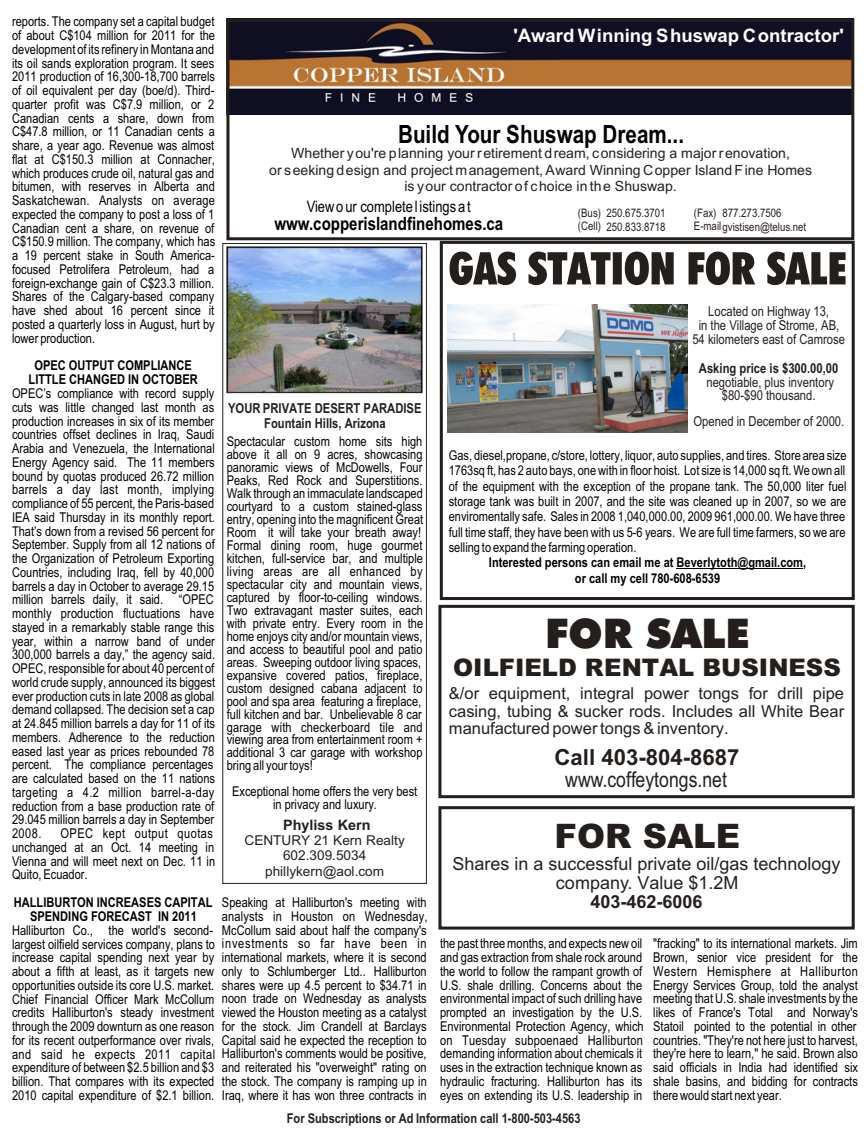
<style>
.page{position:relative;width:864px;height:1134px;background:#fff}
.page>*{position:absolute;margin:0;border:0;box-sizing:border-box;transform-origin:0 0}
.t1{font:900 40.95px "Futura X Blk BT Extra";color:#241f1c}
.t2{font:900 33.75px "Arial";color:#241f1c}
.t3{font:700 25.2px "Arial Narrow";color:#000}
.t4{font:900 24.15px "Arial";color:#241f1c}
.t5{font:700 22.2px "Arial";color:#241f1c}
.t6{font:21.6px "Arial Narrow";color:#241f1c}
.t7{font:700 18.6px "Arial";color:#fff}
.t8{font:700 18.3px "Arial Narrow";color:#000}
.t9{font:18px/19px "Arial";color:#241f1c;text-align:center}
.t10{font:700 18px "Arial";color:#241f1c}
.t11{font:16.5px/17.5px "Arial";color:#241f1c;text-align:justify}
.t12{font:15.75px "Arial Narrow";color:#000}
.t13{font:700 14.4px "Arial";color:#241f1c}
.t14{font:14.1px/16.5px "Arial";color:#241f1c;text-align:center}
.t15{font:13.8px/14px "Arial Narrow";color:#241f1c;text-align:center}
.t16{font:700 13.8px "Arial Narrow";color:#241f1c}
.t17{font:13.65px/15.1px "Arial";color:#241f1c;text-align:center}
.t18{font:700 13.65px/15.8px "Arial Narrow";color:#241f1c;text-align:center}
.t19{font:13.5px/13.8px "Arial Narrow";color:#000;text-align:justify}
.t20{font:700 13.5px/14px "Arial Narrow";color:#000;text-align:center}
.t21{font:700 13.5px "Arial Narrow";color:#241f1c}
.t22{font:11.7px/13.4px "Arial Narrow";color:#241f1c}
</style>
<div class="page">
<img style="left:227px;top:18px;width:626px;height:96px">
<div style="left:226px;top:19px;width:628px;height:221px;border:3px solid #241f1c"></div>
<hr style="left:677px;top:568px;width:126px;height:1px;background:#000">
<img style="left:448px;top:305px;width:240px;height:127px">
<div style="left:440px;top:241px;width:415px;height:359px;border:3px solid #241f1c"></div>
<svg style="left:450px;top:252px;width:396px;height:33px"></svg>
<img style="left:227px;top:247px;width:195px;height:147px">
<div style="left:223px;top:243px;width:204px;height:641px;border:1px solid #241f1c"></div>
<div style="left:438px;top:605px;width:417px;height:193px;border:3px solid #241f1c"></div>
<div style="left:438px;top:806px;width:417px;height:124px;border:3px solid #241f1c"></div>
<p class="t19" style="left:12px;top:16px;width:205px">reports. The company set a capital budget of about C$104 million for 2011 for the development of its refinery in Montana and its oil sands exploration program. It sees 2011 production of 16,300-18,700 barrels of oil equivalent per day (boe/d). Third&shy;quarter profit was C$7.9 million, or 2<br>Canadian cents a share, down from C$47.8 million, or 11 Canadian cents a share, a year ago. Revenue was almost flat at C$150.3 million at Connacher, which produces crude oil, natural gas and bitumen, with reserves in Alberta and Saskatchewan. Analysts on average expected the company to post a loss of 1<br>Canadian cent a share, on revenue of C$150.9 million. The company, which has a 19 percent stake in South America&shy;focused Petrolifera Petroleum, had a foreign-exchange gain of C$23.3 million.<br>Shares of the Calgary-based company have shed about 16 percent since it posted a quarterly loss in August, hurt by lower production.</p>
<p class="t20" style="left:29px;top:360px;width:171px">OPEC OUTPUT COMPLIANCE<br>LITTLE CHANGED IN OCTOBER</p>
<p class="t19" style="left:12px;top:388px;width:205px;text-align:left">OPEC’s compliance with record supply cuts was little changed last month as production increases in six of its member countries offset declines in Iraq, Saudi Arabia and Venezuela, the International Energy Agency said. The 11 members bound by quotas produced 26.72 million barrels a day last month, implying compliance of 55 percent, the Paris-based IEA said Thursday in its monthly report.<br>That’s down from a revised 56 percent for September. Supply from all 12 nations of the Organization of Petroleum Exporting Countries, including Iraq, fell by 40,000 barrels a day in October to average 29.15 million barrels daily, it said. “OPEC monthly production fluctuations have stayed in a remarkably stable range this year, within a narrow band of under 300,000 barrels a day,” the agency said.<br>OPEC, responsible for about 40 percent of world crude supply, announced its biggest ever production cuts in late 2008 as global demand collapsed. The decision set a cap at 24.845 million barrels a day for 11 of its members. Adherence to the reduction eased last year as prices rebounded 78 percent. The compliance percentages are calculated based on the 11 nations targeting a 4.2 million barrel-a-day reduction from a base production rate of 29.045 million barrels a day in September 2008.</p>
<h3 class="t7" style="left:514px;top:29px;width:332px">'Award Winning Shuswap Contractor'</h3>
<h3 class="t3" style="left:398px;top:124px;width:287px">Build Your Shuswap Dream...</h3>
<p class="t14" style="left:269px;top:146px;width:544px">Whether you're planning your retirement dream, considering a major renovation,<br>or seeking design and project management, Award Winning Copper Island Fine Homes is your contractor of choice in the Shuswap.</p>
<p class="t12" style="left:307px;top:201px;width:165px">View o ur complete l istings a t</p>
<p class="t22" style="left:578px;top:207px;width:25px">(Bus) (Cell)</p>
<p class="t22" style="left:694px;top:207px;width:114px;text-align:center">877.273.7506<br>E-mailgvistisen@telus.net</p>
<p class="t22" style="left:694px;top:207px;width:24px">(Fax)</p>
<p class="t22" style="left:607px;top:207px;width:61px">250.675.3701<br>250.833.8718</p>
<h3 class="t8" style="left:275px;top:217px;width:230px">www.copperislandfinehomes.ca</h3>
<p class="t15" style="left:692px;top:306px;width:154px">Located on Highway 13,<br>in the Village of Strome, AB,<br>54 kilometers east of Camrose</p>
<p class="t16" style="left:699px;top:362px;width:141px">Asking price is $300.00,00</p>
<p class="t15" style="left:706px;top:376px;width:129px">negotiable, plus inventory $80-$90 thousand.</p>
<p class="t15" style="left:694px;top:416px;width:152px">Opened in December of 2000.</p>
<p class="t18" style="left:228px;top:401px;width:195px">YOUR PRIVATE DESERT PARADISE<br>Fountain Hills, Arizona</p>
<p class="t19" style="left:227px;top:436px;width:198px;line-height:13px;text-align:left">Spectacular custom home sits high above it all on 9 acres, showcasing panoramic views of McDowells, Four Peaks, Red Rock and Superstitions.<br>Walk through an immaculate landscaped courtyard to a custom stained-glass entry, opening into the magnificent Great Room it will take your breath away!<br>Formal dining room, huge gourmet kitchen, full-service bar, and multiple living areas are all enhanced by spectacular city and mountain views, captured by floor-to-ceiling windows.<br>Two extravagant master suites, each with private entry. Every room in the home enjoys city and/or mountain views, and access to beautiful pool and patio areas. Sweeping outdoor living spaces, expansive covered patios, fireplace, custom designed cabana adjacent to pool and spa area featuring a fireplace, full kitchen and bar. Unbelievable 8 car garage with checkerboard tile and viewing area from entertainment room + additional 3 car garage with workshop bring all your toys!</p>
<p class="t19" style="left:232px;top:786px;width:187px;line-height:13px;text-align:center">Exceptional home offers the very best in privacy and luxury.</p>
<p class="t19" style="left:449px;top:449px;width:399px;line-height:15.3px">Gas, diesel,propane, c/store, lottery, liquor, auto supplies, and tires. Store area size 1763sq ft, has 2 auto bays, one with in floor hoist. Lot size is 14,000 sq ft. We own all of the equipment with the exception of the propane tank. The 50,000 liter fuel storage tank was built in 2007, and the site was cleaned up in 2007, so we are enviromentally safe. Sales in 2008 1,040,000.00, 2009 961,000.00. We have three full time staff, they have been with us 5-6 years. We are full time farmers, so we are selling to expand the farming operation.</p>
<p class="t20" style="left:489px;top:556px;width:319px;line-height:15.5px">Interested persons can email me at Beverlytoth@gmail.com, or call my cell 780-608-6539</p>
<h1 class="t1" style="left:545px;top:617px;width:206px">FOR SALE</h1>
<h3 class="t4" style="left:453px;top:659px;width:389px">OILFIELD RENTAL BUSINESS</h3>
<p class="t11" style="left:449px;top:686px;width:397px">&amp;/or equipment, integral power tongs for drill pipe casing, tubing &amp; sucker rods. Includes all White Bear manufactured power tongs &amp; inventory.</p>
<h3 class="t5" style="left:555px;top:749px;width:187px">Call 403-804-8687</h3>
<h3 class="t6" style="left:565px;top:771px;width:163px">www.coffeytongs.net</h3>
<p class="t13" style="left:283px;top:819px;width:89px">Phyliss Kern</p>
<p class="t17" style="left:245px;top:834px;width:162px">CENTURY 21 Kern Realty<br>602.309.5034 phillykern@aol.com</p>
<h2 class="t2" style="left:555px;top:823px;width:187px">FOR SALE</h2>
<h3 class="t9" style="left:452px;top:856px;width:390px">Shares in a successful private oil/gas technology company. Value $1.2M</h3>
<h3 class="t10" style="left:591px;top:894px;width:114px">403-462-6006</h3>
<p class="t19" style="left:12px;top:828px;width:205px;text-align:left;text-indent:48px">OPEC kept output quotas unchanged at an Oct. 14 meeting in<br>Vienna and will meet next on Dec. 11 in<br>Quito, Ecuador.</p>
<p class="t20" style="left:14px;top:897px;width:200px">HALLIBURTON INCREASES CAPITAL<br>SPENDING FORECAST IN 2011</p>
<p class="t19" style="left:12px;top:924px;width:205px;text-align:left">Halliburton Co., the world's second&shy;largest oilfield services company, plans to increase capital spending next year by about a fifth at least, as it targets new opportunities outside its core U.S. market.<br>Chief Financial Officer Mark McCollum credits Halliburton's steady investment through the 2009 downturn as one reason for its recent outperformance over rivals, and said he expects 2011 capital expenditure of between $2.5 billion and $3 billion. That compares with its expected 2010 capital expenditure of $2.1 billion.</p>
<p class="t19" style="left:222px;top:897px;width:207px">Speaking at Halliburton's meeting with analysts in Houston on Wednesday, McCollum said about half the company's investments so far have been in international markets, where it is second only to Schlumberger Ltd.. Halliburton shares were up 4.5 percent to $34.71 in noon trade on Wednesday as analysts viewed the Houston meeting as a catalyst for the stock. Jim Crandell at Barclays Capital said he expected the reception to Halliburton's comments would be positive, and reiterated his "overweight" rating on the stock. The company is ramping up in Iraq, where it has won three contracts in</p>
<p class="t19" style="left:440px;top:938px;width:205px">the past three months, and expects new oil and gas extraction from shale rock around the world to follow the rampant growth of U.S. shale drilling. Concerns about the environmental impact of such drilling have prompted an investigation by the U.S.<br>Environmental Protection Agency, which on Tuesday subpoenaed Halliburton demanding information about chemicals it uses in the extraction technique known as hydraulic fracturing. Halliburton has its eyes on extending its U.S. leadership in</p>
<p class="t19" style="left:653px;top:938px;width:206px">"fracking" to its international markets. Jim Brown, senior vice president for the Western Hemisphere at Halliburton Energy Services Group, told the analyst meeting that U.S. shale investments by the likes of France's Total and Norway's Statoil pointed to the potential in other countries. "They're not here just to harvest, they're here to learn," he said. Brown also said officials in India had identified six shale basins, and bidding for contracts there would start next year.</p>
<p class="t21" style="left:287px;top:1113px;width:295px">For Subscriptions or Ad Information call 1-800-503-4563</p>
</div>
